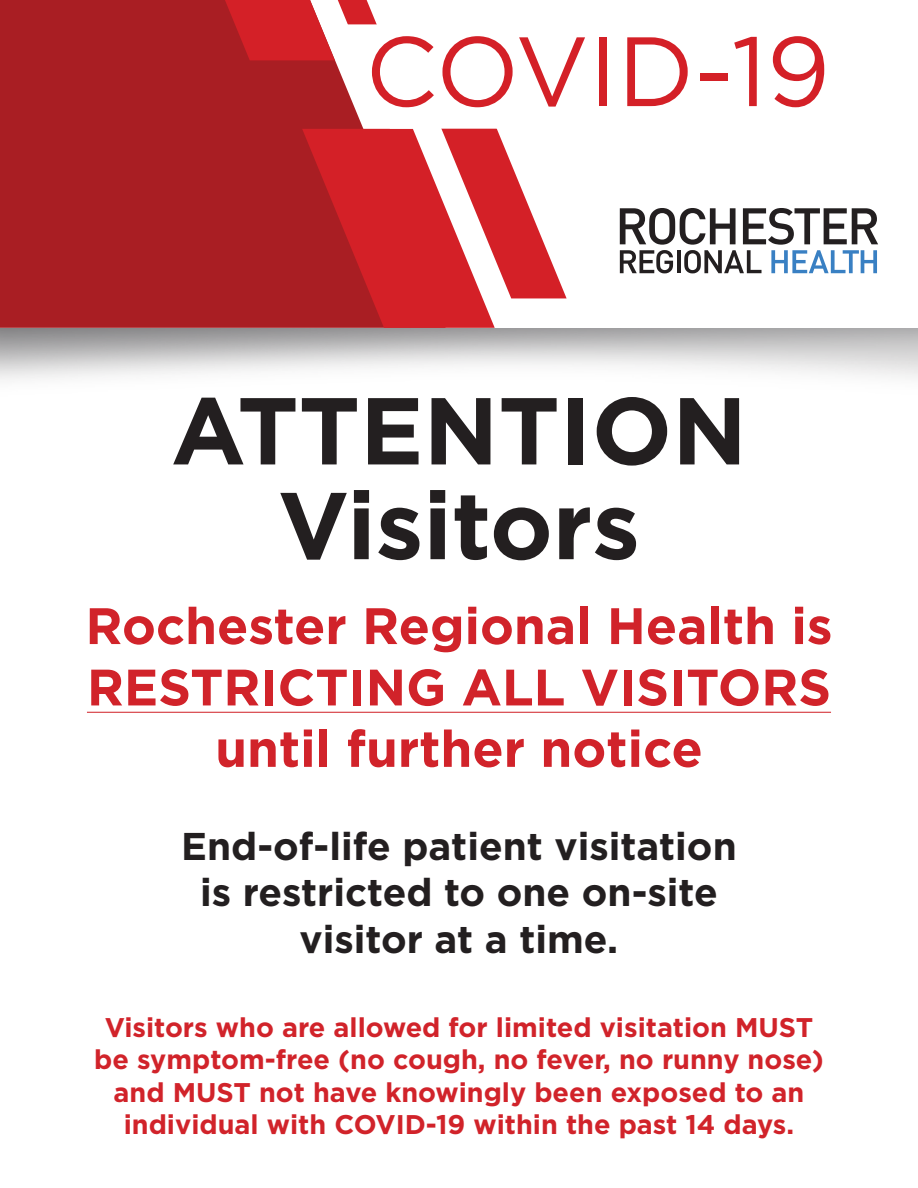
<style>
.page{position:relative;width:918px;height:1188px;background:#fff}
.page>*{position:absolute;margin:0;border:0;box-sizing:border-box;transform-origin:0 0}
.t1{font:98.25px "Gotham";color:#d42027}
.t2{font:700 94.8px/94.8px "Gotham";color:#231f20;text-align:center}
.t3{font:700 51.15px/61.3px "Gotham";color:#d1232a;text-align:center}
.t4{font:700 38.7px/46.3px "Gotham";color:#231f20;text-align:center}
.t5{font:700 27px/32.4px "Gotham";color:#d1232a;text-align:center}
</style>
<div class="page">
<div style="left:0;top:0;width:225px;height:328px;background:#a91e23"></div>
<svg style="left:225px;top:0;width:653px;height:328px"></svg>
<hr style="left:87px;top:712px;width:744px;height:1px;background:#d1232a">
<p class="t1" style="left:365px;top:8px;width:467px">COVID-19</p>
<p class="t2" style="left:171px;top:381px;width:578px">ATTENTION<br>Visitors</p>
<p class="t3" style="left:85px;top:594px;width:749px">Rochester Regional Health is<br>RESTRICTING ALL VISITORS until further notice</p>
<p class="t4" style="left:181px;top:822px;width:557px">End-of-life patient visitation is restricted to one on-site visitor at a time.</p>
<p class="t5" style="left:94px;top:1010px;width:731px">Visitors who are allowed for limited visitation MUST be symptom-free (no cough, no fever, no runny nose) and MUST not have knowingly been exposed to an individual with COVID-19 within the past 14 days.</p>
</div>
